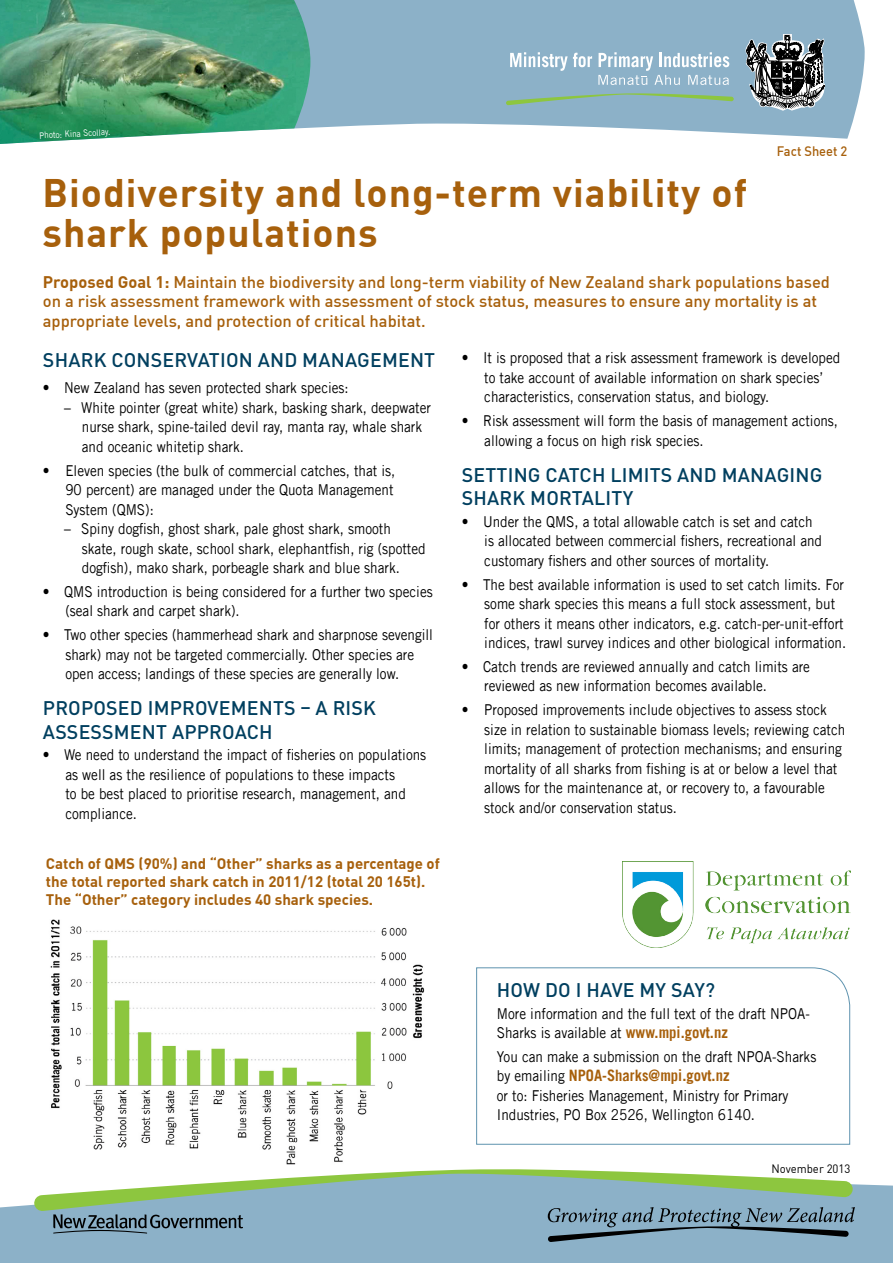
<style>
.page{position:relative;width:893px;height:1263px;background:#fff}
.page>*{position:absolute;margin:0;border:0;box-sizing:border-box;transform-origin:0 0}
.t1{font:700 39px/40.5px "DIN";letter-spacing:.025em;color:#a7600c}
.t2{font:500 19.5px/23.4px "DINOT";letter-spacing:.01em;color:#003f5f}
.t3{font:500 16.5px/19.5px "DIN";color:#a7600c}
.t4{font:700 15.75px "Trade Gothic LT Std";color:#a7600c;scale:.93 1}
.t5{font:15px/19.5px "Trade Gothic LT Std";color:#000;scale:.9 1}
.t6{font:700 15px/18px "DIN";color:#a7600c}
.t7{font:500 13.5px "DIN";color:#a7600c;scale:.95 1}
.t8{font:12px "DIN";color:#000;scale:.95 1}
.t9{font:9px "Trade Gothic LT Std";color:#fff;scale:.9 1}
.s1{font-weight:700}
.s2{font-weight:700;font-size:15.75px;color:#a7600c}
.s3{font-weight:400;font-size:15px;color:#000}
</style>
<div class="page">
<div style="left:0;top:1184px;width:893px;height:79px;background:#8cb1c8"></div>
<svg style="left:310px;top:0;width:555px;height:139px;background:#97b8cd"></svg>
<img style="left:0;top:0;width:310px;height:144px">
<svg style="left:506px;top:93px;width:228px;height:12px;background:#8cb5a8"></svg>
<svg style="left:510px;top:52px;width:82px;height:19px"></svg>
<svg style="left:745px;top:34px;width:80px;height:77px;background:#6e777c"></svg>
<svg style="left:598px;top:52px;width:131px;height:33px;background:#a9c4d5"></svg>
<img style="left:622px;top:861px;width:228px;height:86px">
<img style="left:50px;top:919px;width:375px;height:245px">
<svg style="left:476px;top:967px;width:374px;height:178px"></svg>
<svg style="left:34px;top:1169px;width:821px;height:73px;background:#92b3b1"></svg>
<p class="t9" style="left:39px;top:130px;width:80px;rotate:-3deg">Photo: Kina Scollay.</p>
<h1 class="t1" style="left:43px;top:171px;width:706px">Biodiversity and long-term viability of shark populations</h1>
<p class="t7" style="left:777px;top:142px;width:76px">Fact Sheet 2</p>
<p class="t3" style="left:43px;top:272px;width:789px"><span class="s1">Proposed Goal 1:</span> Maintain the biodiversity and long-term viability of New Zealand shark populations based on a risk assessment framework with assessment of stock status, measures to ensure any mortality is at appropriate levels, and protection of critical habitat.</p>
<h2 class="t2" style="left:43px;top:348px;width:394px">SHARK CONSERVATION AND MANAGEMENT</h2>
<p class="t5" style="left:43px;top:378px;width:341px">• New Zealand has seven protected shark species:</p>
<p class="t5" style="left:82px;top:397px;width:389px;text-indent:-18px">– White pointer (great white) shark, basking shark, deepwater nurse shark, spine-tailed devil ray, manta ray, whale shark and oceanic whitetip shark.</p>
<p class="t5" style="left:65px;top:460px;width:368px;text-indent:-23px">• Eleven species (the bulk of commercial catches, that is,<br>90 percent) are managed under the Quota Management<br>System (QMS):</p>
<p class="t5" style="left:82px;top:519px;width:383px;text-indent:-18px">– Spiny dogfish, ghost shark, pale ghost shark, smooth skate, rough skate, school shark, elephantfish, rig (spotted dogfish), mako shark, porbeagle shark and blue shark.</p>
<p class="t5" style="left:65px;top:581px;width:410px;text-indent:-23px">• QMS introduction is being considered for a further two species (seal shark and carpet shark).</p>
<p class="t5" style="left:65px;top:625px;width:410px;text-indent:-23px">• Two other species (hammerhead shark and sharpnose sevengill shark) may not be targeted commercially. Other species are open access; landings of these species are generally low.</p>
<h2 class="t2" style="left:43px;top:696px;width:335px">PROPOSED IMPROVEMENTS – A RISK<br>ASSESSMENT APPROACH</h2>
<p class="t5" style="left:65px;top:745px;width:402px;text-indent:-23px">• We need to understand the impact of fisheries on populations as well as the resilience of populations to these impacts<br>to be best placed to prioritise research, management, and compliance.</p>
<p class="t5" style="left:484px;top:348px;width:397px;text-indent:-23px">• It is proposed that a risk assessment framework is developed to take account of available information on shark species’ characteristics, conservation status, and biology.</p>
<p class="t5" style="left:484px;top:411px;width:395px;text-indent:-23px">• Risk assessment will form the basis of management actions, allowing a focus on high risk species.</p>
<h2 class="t2" style="left:462px;top:463px;width:362px">SETTING CATCH LIMITS AND MANAGING<br>SHARK MORTALITY</h2>
<p class="t5" style="left:484px;top:512px;width:377px;text-indent:-23px">• Under the QMS, a total allowable catch is set and catch is allocated between commercial fishers, recreational and customary fishers and other sources of mortality.</p>
<p class="t5" style="left:484px;top:574px;width:404px;text-indent:-23px">• The best available information is used to set catch limits. For some shark species this means a full stock assessment, but for others it means other indicators, e.g. catch-per-unit-effort indices, trawl survey indices and other biological information.</p>
<p class="t5" style="left:484px;top:657px;width:363px;text-indent:-23px">• Catch trends are reviewed annually and catch limits are reviewed as new information becomes available.</p>
<p class="t5" style="left:484px;top:700px;width:403px;text-indent:-23px">• Proposed improvements include objectives to assess stock size in relation to sustainable biomass levels; reviewing catch limits; management of protection mechanisms; and ensuring mortality of all sharks from fishing is at or below a level that allows for the maintenance at, or recovery to, a favourable stock and/or conservation status.</p>
<p class="t6" style="left:46px;top:854px;width:395px">Catch of QMS (90%) and “Other” sharks as a percentage of the total reported shark catch in 2011/12 (total 20 165t).<br>The “Other” category includes 40 shark species.</p>
<h2 class="t2" style="left:497px;top:978px;width:220px">H OW DO I HAVE MY SAY?</h2>
<p class="t5" style="left:497px;top:1003px;width:349px">More information and the full text of the draft NPOA-<br>Sharks is available at <span class="s2">www.mpi.govt.nz</span></p>
<p class="t5" style="left:497px;top:1047px;width:356px">You can make a submission on the draft NPOA-Sharks</p>
<p class="t4" style="left:497px;top:1066px;width:252px"><span class="s3">by emailing</span> NPOA-Sharks@mpi.govt.nz</p>
<p class="t5" style="left:497px;top:1086px;width:326px">or to: Fisheries Management, Ministry for Primary<br>Industries, PO Box 2526, Wellington 6140.</p>
<p class="t8" style="left:771px;top:1161px;width:85px">November 2013</p>
</div>
